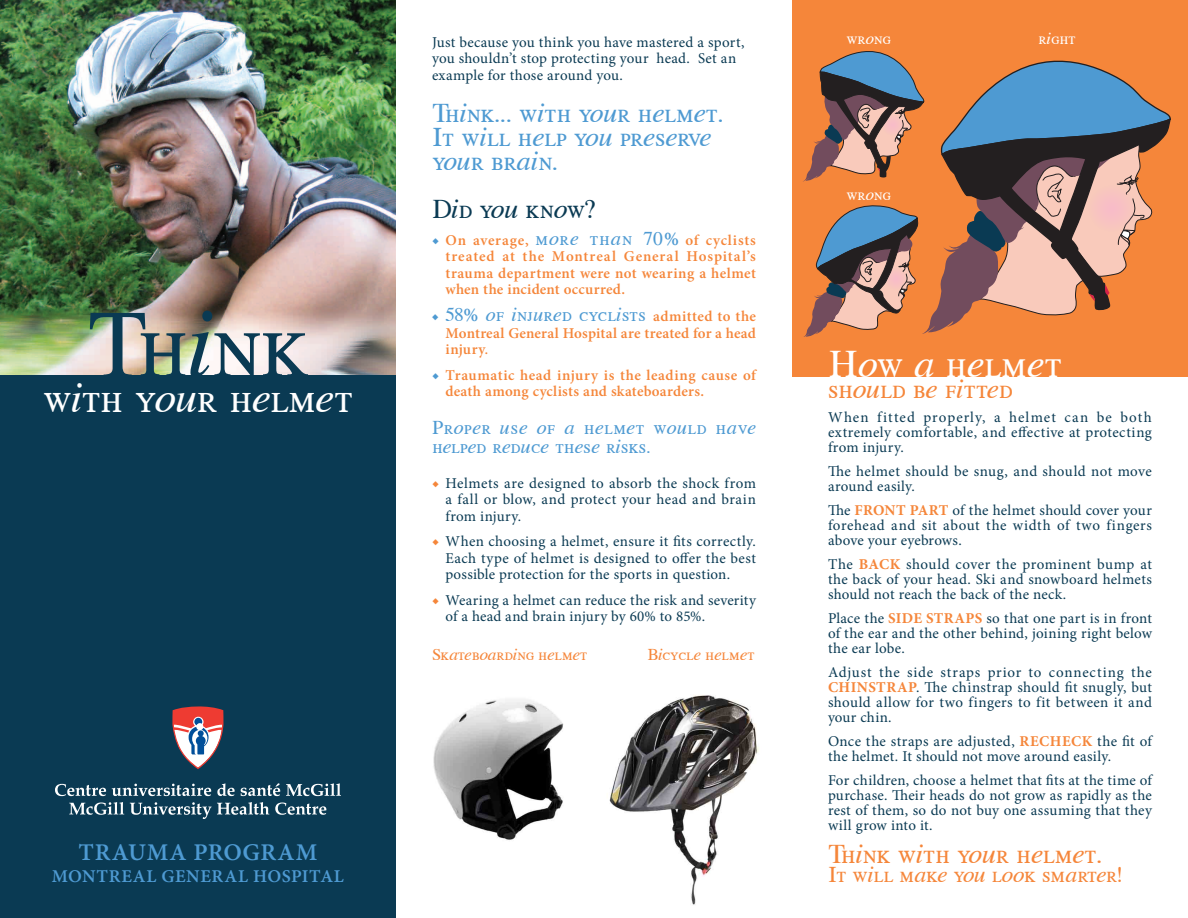
<style>
.page{position:relative;width:1188px;height:918px;background:#fff}
.page>*{position:absolute;margin:0;border:0;box-sizing:border-box;transform-origin:0 0}
.t1{font:96px "Willing Race";letter-spacing:-.02em;color:#0a3a53}
.t2{font:42px "Willing Race";letter-spacing:-.01em;color:#fff}
.t3{font:39px "Willing Race";color:#fff}
.t4{font:27px/24px "Willing Race";color:#4e9ad2}
.t5{font:27px "Willing Race";color:#f5863a}
.t6{font:27px "Willing Race";color:#0a3a53}
.t7{font:24px "Minion Pro Semibold Capt";letter-spacing:.03em;color:#4e9ad2}
.t8{font:22.5px "Willing Race";color:#f5863a}
.t9{font:19.5px/19.5px "Willing Race";letter-spacing:.015em;color:#4e9ad2}
.t10{font:18px "Minion Pro Semibold Capt";letter-spacing:.03em;color:#4e9ad2}
.t11{font:16.5px "Willing Race";color:#f5863a}
.t12{font:16.5px "Willing Race";letter-spacing:.005em;color:#fff}
.t13{font:15px/15px "Minion Pro";letter-spacing:.02em;color:#0a3a53;text-align:justify}
.t14{font:600 15px/16.5px "Minion Pro";letter-spacing:.02em;color:#f5863a}
.s1{color:#4e9ad2}
.s2{font-family:"Willing Race";font-weight:400;font-size:19.5px;color:#4e9ad2}
.s3{font-size:19.5px;color:#4e9ad2}
.s4{font-family:"Minion Pro";font-weight:600;font-size:15px}
.s5{font-family:"Minion Pro";font-weight:600}
.s6{font-family:"Minion Pro";font-weight:600;font-size:15px;color:#f5863a}
.s7{font-size:13.5px}
.s8{font-weight:600;color:#f5863a}
.s9{font-weight:700;color:#f5863a}
</style>
<div class="page">
<div style="left:792px;top:0;width:396px;height:376px;background:#f5863a"></div>
<img style="left:433px;top:699px;width:131px;height:141px">
<img style="left:609px;top:695px;width:150px;height:210px">
<img style="left:0;top:0;width:396px;height:376px">
<div style="left:0;top:376px;width:396px;height:542px;background:#0a3a53"></div>
<svg style="left:172px;top:706px;width:52px;height:63px"></svg>
<svg style="left:55px;top:784px;width:51px;height:12px"></svg>
<svg style="left:112px;top:784px;width:99px;height:12px"></svg>
<svg style="left:217px;top:783px;width:18px;height:13px"></svg>
<svg style="left:241px;top:783px;width:39px;height:13px"></svg>
<svg style="left:286px;top:783px;width:55px;height:13px"></svg>
<svg style="left:69px;top:802px;width:55px;height:13px"></svg>
<svg style="left:130px;top:802px;width:139px;height:17px"></svg>
<svg style="left:275px;top:803px;width:51px;height:12px"></svg>
<svg style="left:803px;top:51px;width:368px;height:286px"></svg>
<h1 class="t1" style="left:87px;top:285px;width:224px">Think</h1>
<h2 class="t2" style="left:43px;top:372px;width:311px">with your helmet</h2>
<h3 class="t7" style="left:78px;top:837px;width:241px">TRAUMA PROGRAM</h3>
<p class="t10" style="left:52px;top:865px;width:294px">MONTREAL GENERAL HOSPITAL</p>
<p class="t13" style="left:432px;top:34px;width:314px;line-height:16.5px;text-align:left">Just because you think you have mastered a sport, you shouldn’t stop protecting your head. Set an example for those around you.</p>
<h3 class="t4" style="left:432px;top:100px;width:293px">Think... with your helmet.<br>It will help you preserve your brain.</h3>
<h3 class="t6" style="left:432px;top:192px;width:164px">Did you know?</h3>
<p class="t14" style="left:445px;top:232px;width:312px;text-align:justify;text-indent:-13px"><span class="s1">◆</span> On average, <span class="s2">more than 70</span><span class="s3">%</span> of cyclists treated at the Montreal General Hospital’s trauma department were not wearing a helmet when the incident occurred.</p>
<h3 class="t9" style="left:432px;top:304px;width:326px"><span class="s4">◆</span> 58<span class="s5">%</span> of injured cyclists <span class="s6">admitted to the</span></h3>
<p class="t14" style="left:446px;top:325px;width:312px">Montreal General Hospital are treated for a head injury<span class="s7">.</span></p>
<p class="t14" style="left:446px;top:367px;width:312px;text-indent:-14px"><span class="s1">◆</span> Traumatic head injury is the leading cause of death among cyclists and skateboarders.</p>
<h3 class="t9" style="left:432px;top:417px;width:325px">Proper use of a helmet would have helped reduce these risks.</h3>
<p class="t13" style="left:446px;top:475px;width:312px;line-height:16.5px;text-indent:-14px"><span class="s8">◆</span> Helmets are designed to absorb the shock from a fall or blow, and protect your head and brain from injury.</p>
<p class="t13" style="left:446px;top:533px;width:312px;line-height:16.5px;text-indent:-14px"><span class="s8">◆</span> When choosing a helmet, ensure it fits correctly.<br>Each type of helmet is designed to offer the best possible protection for the sports in question.</p>
<p class="t13" style="left:446px;top:592px;width:312px;line-height:16.5px;text-indent:-14px"><span class="s8">◆</span> Wearing a helmet can reduce the risk and severity of a head and brain injury by 60% to 85%.</p>
<p class="t11" style="left:432px;top:645px;width:157px">Skateboarding helmet</p>
<p class="t11" style="left:648px;top:645px;width:108px">Bicycle helmet</p>
<p class="t12" style="left:846px;top:29px;width:46px">wrong</p>
<p class="t12" style="left:1038px;top:29px;width:39px">right</p>
<p class="t12" style="left:846px;top:184px;width:46px">wrong</p>
<h3 class="t3" style="left:828px;top:340px;width:235px">How a helmet</h3>
<h3 class="t5" style="left:828px;top:372px;width:186px">should be fitted</h3>
<p class="t13" style="left:828px;top:410px;width:325px">When fitted properly, a helmet can be both extremely comfortable, and effective at protecting from injury.</p>
<p class="t13" style="left:828px;top:464px;width:325px">The helmet should be snug, and should not move around easily.</p>
<p class="t13" style="left:828px;top:503px;width:326px">The <span class="s9">FRONT PART</span> of the helmet should cover your forehead and sit about the width of two fingers above your eyebrows.</p>
<p class="t13" style="left:828px;top:557px;width:325px">The <span class="s9">BACK</span> should cover the prominent bump at the back of your head. Ski and snowboard helmets should not reach the back of the neck.</p>
<p class="t13" style="left:828px;top:611px;width:70px">Place the <span class="s9">SIDE</span></p>
<p class="t13" style="left:828px;top:611px;width:326px;text-indent:98px"><span class="s9">STRAPS</span> so that one part is in front of the ear and the other behind, joining right below the ear lobe.</p>
<p class="t13" style="left:828px;top:665px;width:325px">Adjust the side straps prior to connecting the <span class="s9">CHINSTRAP</span>. The chinstrap should fit snugly, but should allow for two fingers to fit between it and your chin.</p>
<p class="t13" style="left:828px;top:734px;width:203px">Once the straps are adjusted, <span class="s9">RECHECK</span></p>
<p class="t13" style="left:828px;top:734px;width:325px;text-indent:269px">the fit of the helmet. It should not move around easily.</p>
<p class="t13" style="left:828px;top:773px;width:326px">For children, choose a helmet that fits at the time of purchase. Their heads do not grow as rapidly as the rest of them, so do not buy one assuming that they will grow into it.</p>
<h3 class="t5" style="left:828px;top:837px;width:276px">Think with your helmet.</h3>
<h3 class="t8" style="left:828px;top:861px;width:295px">It will make you look smarter!</h3>
</div>
